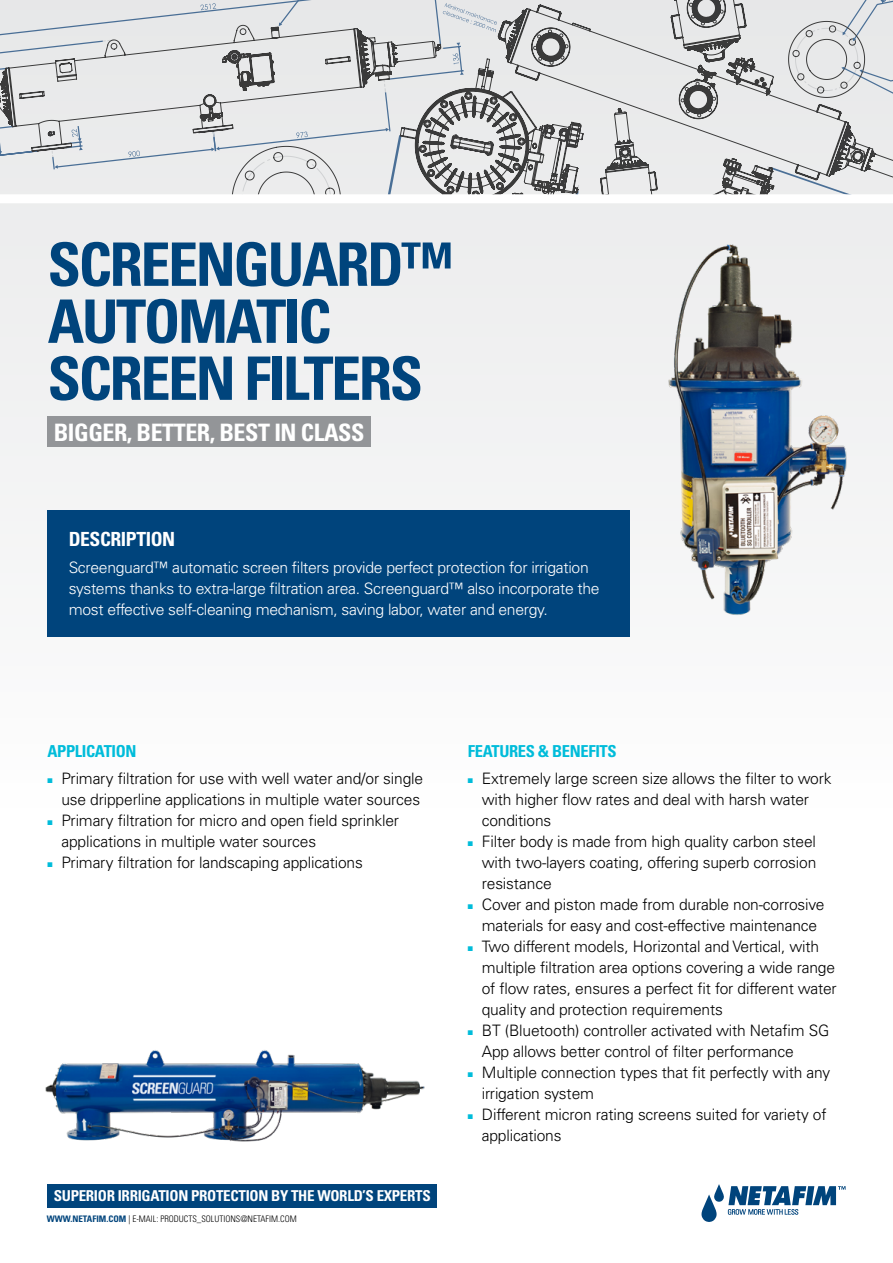
<style>
.page{position:relative;width:893px;height:1263px;background:#fff}
.page>*{position:absolute;margin:0;border:0;box-sizing:border-box;transform-origin:0 0}
.t1{font:700 condensed 60px/57px "Univers LT Std";letter-spacing:-.04em;color:#00447c}
.t2{font:700 condensed 24px "Univers LT Std";letter-spacing:-.02em;color:#fff}
.t3{font:700 condensed 19.5px "Univers LT Std";letter-spacing:-.02em;color:#fff}
.t4{font:700 condensed 16.5px "Univers LT Std";letter-spacing:-.02em;color:#00bcda}
.t5{font:300 15.75px/21px "Univers LT Std";letter-spacing:-.01em;color:#000}
.t6{font:300 15.75px/21px "Univers LT Std";letter-spacing:-.02em;color:#fff}
.t7{font:700 condensed 15px "Univers LT Std";letter-spacing:-.02em;color:#fff}
.t8{font:300 condensed 9px "Univers LT Std";color:#000}
.t9{font:6.75px "Zapf Dingbats ITC";color:#00bcda}
.s1{font-weight:700;color:#00447c}
</style>
<div class="page">
<svg style="left:701px;top:1184px;width:145px;height:38px"></svg>
<div style="left:47px;top:1184px;width:390px;height:24px;background:#00447c"></div>
<div style="left:0;top:0;width:893px;height:811px;background:#f3f3f4"></div>
<svg style="left:788px;top:0;width:105px;height:5px"></svg>
<svg style="left:0;top:0;width:583px;height:194px"></svg>
<svg style="left:498px;top:5px;width:395px;height:176px"></svg>
<svg style="left:618px;top:0;width:128px;height:62px"></svg>
<svg style="left:594px;top:108px;width:259px;height:86px"></svg>
<div style="left:47px;top:510px;width:583px;height:126px;background:#00447c"></div>
<img style="left:668px;top:244px;width:179px;height:371px">
<div style="left:47px;top:417px;width:324px;height:30px;background:#939598"></div>
<img style="left:45px;top:1050px;width:380px;height:92px">
<div style="left:0;top:194px;width:893px;height:9px;background:#fff"></div>
<h1 class="t1" style="left:48px;top:236px;width:407px">SCREENGUARDTM<br>AUTOMATIC<br>SCREEN FILTERS</h1>
<h2 class="t2" style="left:54px;top:417px;width:312px">BIGGER, BETTER, BEST IN CLASS</h2>
<p class="t3" style="left:69px;top:527px;width:108px">DESCRIPTION</p>
<p class="t6" style="left:69px;top:557px;width:533px">Screenguard™ automatic screen filters provide perfect protection for irrigation systems thanks to extra-large filtration area. Screenguard™ also incorporate the most effective self-cleaning mechanism, saving labor, water and energy.</p>
<p class="t4" style="left:47px;top:741px;width:91px">APPLICATION</p>
<p class="t5" style="left:62px;top:768px;width:363px">Primary filtration for use with well water and/or single</p>
<p class="t9" style="left:47px;top:777px;width:7px">■</p>
<p class="t9" style="left:47px;top:819px;width:7px">■</p>
<p class="t9" style="left:47px;top:861px;width:7px">■</p>
<p class="t5" style="left:61px;top:789px;width:360px">use dripperline applications in multiple water sources<br>Primary filtration for micro and open field sprinkler</p>
<p class="t5" style="left:61px;top:831px;width:303px">applications in multiple water sources<br>Primary filtration for landscaping applications</p>
<p class="t7" style="left:54px;top:1187px;width:378px">SUPERIOR IRRIGATION PROTECTION BY THE WORLD S’ EXPERTS</p>
<p class="t8" style="left:47px;top:1213px;width:251px"><span class="s1">WWW.NETAFIM.COM</span> | -E MAIL: PRODUCTS_SOLUTIONS@NETAFIM.COM</p>
<p class="t4" style="left:468px;top:741px;width:150px">FEATURES &amp; BENEFITS</p>
<p class="t5" style="left:482px;top:768px;width:351px">Extremely large screen size allows the filter to work</p>
<p class="t9" style="left:468px;top:777px;width:7px">■</p>
<p class="t9" style="left:468px;top:840px;width:7px">■</p>
<p class="t9" style="left:468px;top:903px;width:7px">■</p>
<p class="t9" style="left:468px;top:945px;width:7px">■</p>
<p class="t9" style="left:468px;top:1029px;width:7px">■</p>
<p class="t9" style="left:468px;top:1071px;width:7px">■</p>
<p class="t9" style="left:468px;top:1113px;width:7px">■</p>
<p class="t5" style="left:482px;top:789px;width:336px">with higher flow rates and deal with harsh water conditions<br>Filter body is made from high quality carbon steel</p>
<p class="t5" style="left:482px;top:852px;width:344px">with two-layers coating, offering superb corrosion resistance<br>Cover and piston made from durable non-corrosive</p>
<p class="t5" style="left:482px;top:915px;width:339px">materials for easy and cost-effective maintenance<br>Two different models, Horizontal and Vertical, with</p>
<p class="t5" style="left:482px;top:957px;width:356px">multiple filtration area options covering a wide range of flow rates, ensures a perfect fit for different water quality and protection requirements<br>BT (Bluetooth) controller activated with Netafim SG</p>
<p class="t5" style="left:482px;top:1041px;width:350px">App allows better control of filter performance<br>Multiple connection types that fit perfectly with any</p>
<p class="t5" style="left:482px;top:1083px;width:346px">irrigation system<br>Different micron rating screens suited for variety of</p>
<p class="t5" style="left:482px;top:1125px;width:81px">applications</p>
</div>
